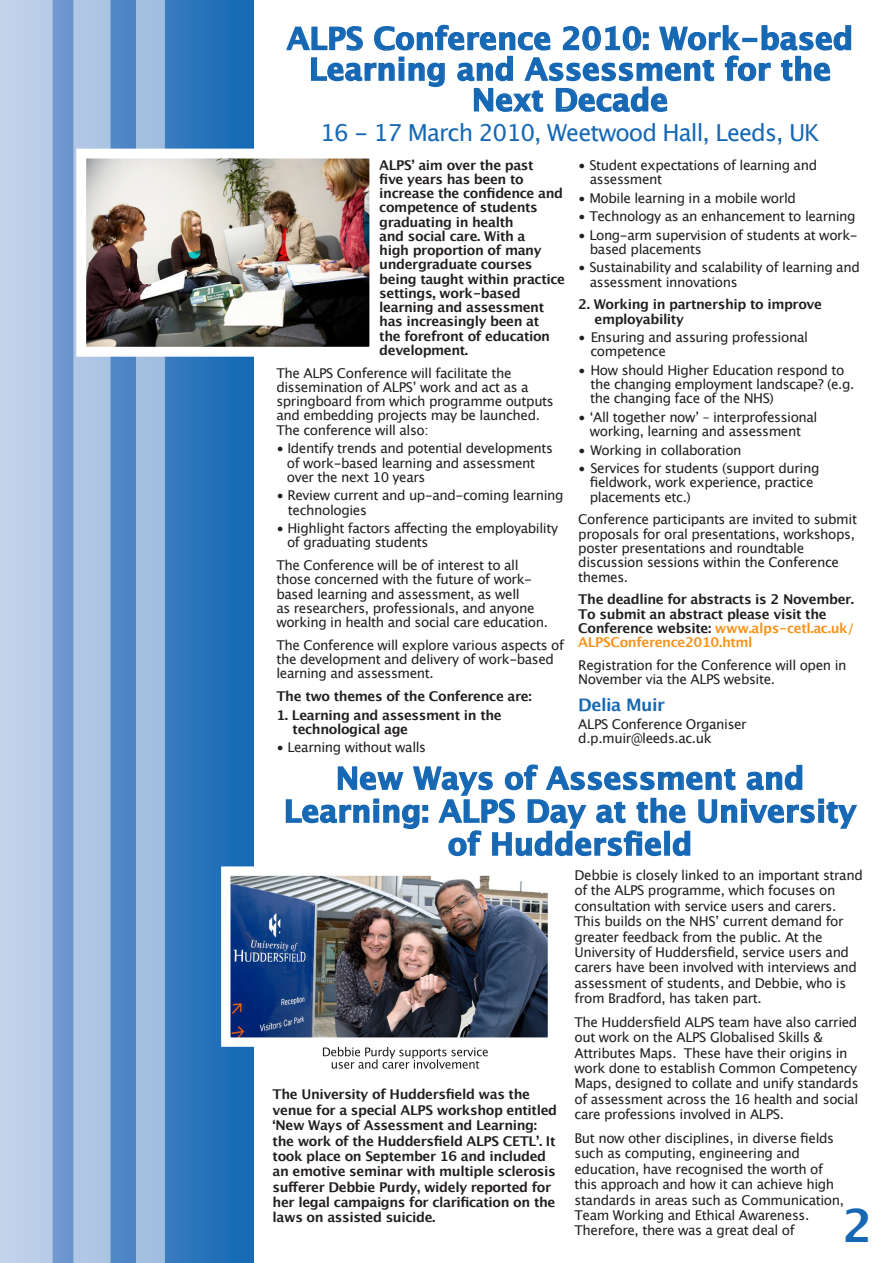
<style>
.page{position:relative;width:893px;height:1263px;background:#fff}
.page>*{position:absolute;margin:0;border:0;box-sizing:border-box;transform-origin:0 0}
.t1{font:700 45.9px "Lucida Grande";color:#1768b4}
.t2{font:700 30.6px/30.6px "Lucida Grande";color:#1768b4;text-align:center}
.t3{font:23.4px "Lucida Grande";letter-spacing:-.04em;color:#1768b4}
.t4{font:700 17.25px "Lucida Grande";letter-spacing:-.03em;color:#1768b4}
.t5{font:13.5px/14.2px "Lucida Grande";letter-spacing:-.03em;color:#231f20}
.t6{font:700 13.5px/14.2px "Lucida Grande";letter-spacing:-.03em;color:#231f20}
.s1{color:#f7931d}
</style>
<div class="page">
<svg style="left:53px;top:0;width:201px;height:1263px;background:#3b7cbf"></svg>
<div style="left:0;top:0;width:53px;height:1263px;background:#bed0e9"></div>
<div style="left:136px;top:0;width:29px;height:1263px;background:#a1bee0"></div>
<div style="left:73px;top:0;width:38px;height:1263px;background:#aec6e4"></div>
<svg style="left:286px;top:24px;width:566px;height:88px"></svg>
<svg style="left:285px;top:764px;width:572px;height:93px"></svg>
<img style="left:216px;top:862px;width:332px;height:189px">
<img style="left:71px;top:144px;width:299px;height:218px">
<svg style="left:323px;top:1047px;width:165px;height:22px"></svg>
<h2 class="t2" style="left:287px;top:23px;width:568px">ALPS Conference 2010: Work-based<br>Learning and Assessment for the<br>Next Decade</h2>
<h3 class="t3" style="left:320px;top:120px;width:501px">16 - 17 March 2010, Weetwood Hall, Leeds, UK</h3>
<p class="t6" style="left:379px;top:158px;width:187px">ALPS’ aim over the past<br>five years has been to increase the confidence and competence of students graduating in health<br>and social care. With a<br>high proportion of many undergraduate courses being taught within practice settings, work-based learning and assessment has increasingly been at<br>the forefront of education development.</p>
<p class="t5" style="left:276px;top:366px;width:279px">The ALPS Conference will facilitate the dissemination of ALPS’ work and act as a springboard from which programme outputs and embedding projects may be launched.<br>The conference will also:</p>
<p class="t5" style="left:287px;top:441px;width:268px;text-indent:-11px">• Identify trends and potential developments of work-based learning and assessment over the next 10 years</p>
<p class="t5" style="left:288px;top:488px;width:277px;text-indent:-12px">• Review current and up-and-coming learning technologies</p>
<p class="t5" style="left:287px;top:521px;width:273px;text-indent:-11px">• Highlight factors affecting the employability of graduating students</p>
<p class="t5" style="left:276px;top:558px;width:273px">The Conference will be of interest to all those concerned with the future of work&shy;based learning and assessment, as well<br>as researchers, professionals, and anyone working in health and social care education.</p>
<p class="t5" style="left:276px;top:638px;width:289px">The Conference will explore various aspects of the development and delivery of work-based learning and assessment.</p>
<p class="t6" style="left:276px;top:689px;width:257px">The two themes of the Conference are:</p>
<p class="t6" style="left:293px;top:707px;width:211px;text-indent:-16px">1. Learning and assessment in the technological age</p>
<p class="t5" style="left:276px;top:741px;width:151px">• Learning without walls</p>
<p class="t5" style="left:590px;top:158px;width:229px;text-indent:-12px">• Student expectations of learning and assessment</p>
<p class="t5" style="left:578px;top:191px;width:219px">• Mobile learning in a mobile world</p>
<p class="t5" style="left:578px;top:209px;width:279px">• Technology as an enhancement to learning</p>
<p class="t5" style="left:590px;top:228px;width:269px;text-indent:-12px">• Long-arm supervision of students at work&shy;based placements</p>
<p class="t5" style="left:590px;top:261px;width:271px;text-indent:-12px">• Sustainability and scalability of learning and assessment innovations</p>
<p class="t6" style="left:594px;top:297px;width:229px;text-indent:-16px">2. Working in partnership to improve employability</p>
<p class="t5" style="left:590px;top:330px;width:219px;text-indent:-12px">• Ensuring and assuring professional competence</p>
<p class="t5" style="left:590px;top:363px;width:266px;text-indent:-12px">• How should Higher Education respond to the changing employment landscape? (e.g. the changing face of the NHS)</p>
<p class="t5" style="left:578px;top:410px;width:241px;text-align:center">• ‘All together now’ – interprofessional working, learning and assessment</p>
<p class="t5" style="left:578px;top:443px;width:165px">• Working in collaboration</p>
<p class="t5" style="left:590px;top:461px;width:231px;text-indent:-12px">• Services for students (support during fieldwork, work experience, practice placements etc.)</p>
<p class="t5" style="left:578px;top:513px;width:280px">Conference participants are invited to submit proposals for oral presentations, workshops, poster presentations and roundtable discussion sessions within the Conference themes.</p>
<p class="t6" style="left:578px;top:592px;width:278px">The deadline for abstracts is 2 November.<br>To submit an abstract please visit the Conference website: <span class="s1">www.alps-cetl.ac.uk/ ALPSConference2010.html</span></p>
<p class="t5" style="left:578px;top:658px;width:270px">Registration for the Conference will open in<br>November via the ALPS website.</p>
<p class="t4" style="left:578px;top:690px;width:88px">Delia Muir</p>
<p class="t5" style="left:578px;top:717px;width:170px">ALPS Conference Organiser d.p.muir@leeds.ac.uk</p>
<h2 class="t2" style="left:284px;top:761px;width:574px;line-height:32.8px">New Ways of Assessment and<br>Learning: ALPS Day at the University of Huddersfield</h2>
<p class="t6" style="left:273px;top:1087px;width:286px;line-height:15.5px">The University of Huddersfield was the venue for a special ALPS workshop entitled ‘New Ways of Assessment and Learning: the work of the Huddersfield ALPS CETL’. It took place on September 16 and included an emotive seminar with multiple sclerosis sufferer Debbie Purdy, widely reported for her legal campaigns for clarification on the laws on assisted suicide.</p>
<p class="t5" style="left:574px;top:868px;width:290px;line-height:15.5px">Debbie is closely linked to an important strand of the ALPS programme, which focuses on consultation with service users and carers.<br>This builds on the NHS’ current demand for greater feedback from the public. At the University of Huddersfield, service users and carers have been involved with interviews and assessment of students, and Debbie, who is from Bradford, has taken part.</p>
<p class="t5" style="left:574px;top:1014px;width:286px;line-height:15.5px">The Huddersfield ALPS team have also carried out work on the ALPS Globalised Skills &amp; Attributes Maps. These have their origins in work done to establish Common Competency Maps, designed to collate and unify standards of assessment across the 16 health and social care professions involved in ALPS.</p>
<p class="t5" style="left:574px;top:1131px;width:271px;line-height:15.5px">But now other disciplines, in diverse fields such as computing, engineering and education, have recognised the worth of this approach and how it can achieve high standards in areas such as Communication, Team Working and Ethical Awareness.<br>Therefore, there was a great deal of</p>
<h1 class="t1" style="left:842px;top:1188px;width:32px">2</h1>
</div>
